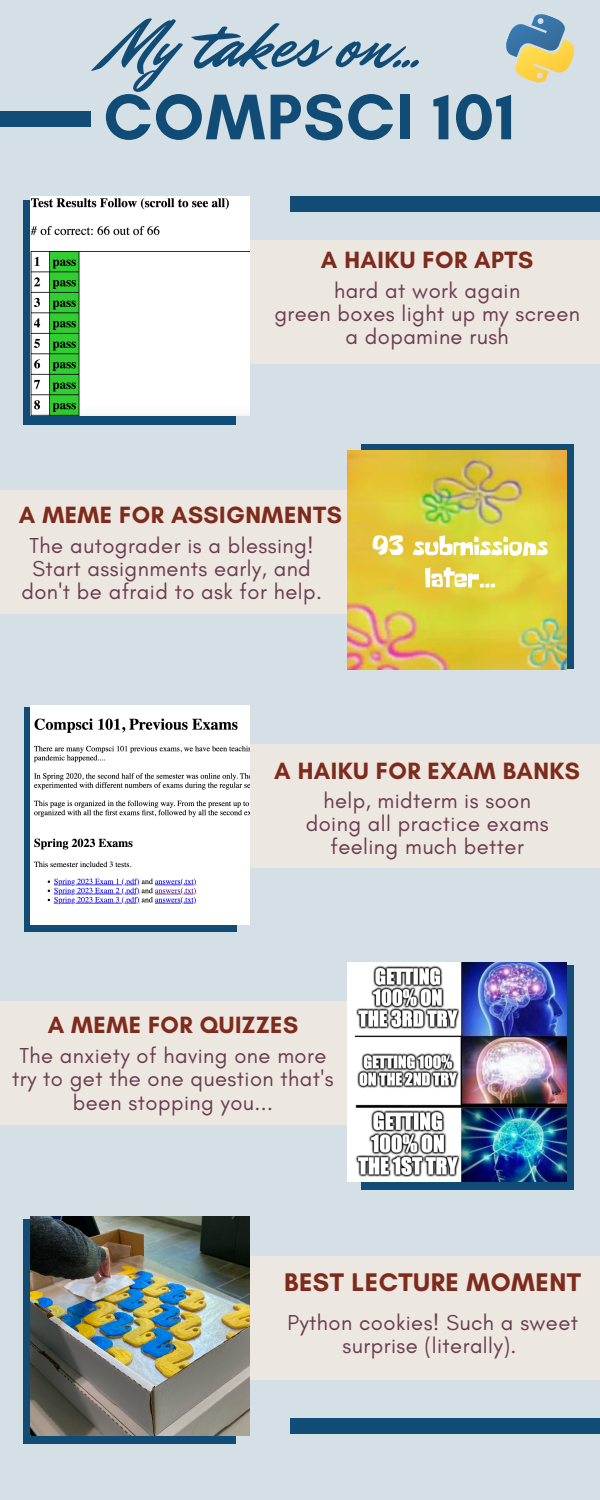
<style>
.page{position:relative;width:600px;height:1500px;background:#d4dfe6}
.page>*{position:absolute;margin:0;border:0;box-sizing:border-box;transform-origin:0 0}
.t1{font:70px "Mr Dafoe";color:#114c76}
.t2{font:700 65.6px "Glacial Indifference";letter-spacing:.02em;color:#114c76}
.t3{font:700 26px "Glacial Indifference";letter-spacing:.02em;color:#7e2b1b}
.t4{font:700 24px "Glacial Indifference";letter-spacing:.02em;color:#7e2b1b}
.t5{font:22px/23.2px "Glacial Indifference";letter-spacing:.02em;color:#693c4c;text-align:center}
</style>
<div class="page">
<div style="left:0;top:490px;width:567px;height:124px;background:#ede7e2"></div>
<div style="left:361px;top:444px;width:212px;height:224px;background:#114c76"></div>
<img style="left:348px;top:451px;width:219px;height:219px">
<div style="left:31px;top:744px;width:569px;height:124px;background:#ede7e2"></div>
<svg style="left:24px;top:707px;width:212px;height:225px;fill:#114c76"></svg>
<img style="left:31px;top:705px;width:219px;height:219px">
<div style="left:23px;top:1256px;width:577px;height:124px;background:#ede7e2"></div>
<div style="left:23px;top:1219px;width:212px;height:225px;background:#114c76"></div>
<img style="left:31px;top:1217px;width:219px;height:219px">
<div style="left:361px;top:965px;width:213px;height:225px;background:#114c76"></div>
<div style="left:0;top:1001px;width:567px;height:124px;background:#ede7e2"></div>
<img style="left:348px;top:962px;width:219px;height:219px">
<div style="left:31px;top:240px;width:569px;height:124px;background:#ede7e2"></div>
<div style="left:23px;top:200px;width:212px;height:225px;background:#114c76"></div>
<img style="left:31px;top:197px;width:219px;height:219px">
<div style="left:290px;top:196px;width:310px;height:16px;background:#114c76"></div>
<div style="left:290px;top:1418px;width:310px;height:15px;background:#114c76"></div>
<div style="left:0;top:111px;width:91px;height:16px;background:#114c76"></div>
<svg style="left:506px;top:14px;width:68px;height:69px"></svg>
<h1 class="t1" style="left:106px;top:-3px;width:314px">My takes on...</h1>
<h2 class="t2" style="left:104px;top:77px;width:413px">COMPSCI 101</h2>
<p class="t4" style="left:321px;top:246px;width:214px">A HAIKU FOR APTS</p>
<p class="t5" style="left:274px;top:279px;width:307px">hard at work again<br>green boxes light up my screen a dopamine rush</p>
<p class="t4" style="left:19px;top:501px;width:324px">A MEME FOR ASSIGNMENTS</p>
<p class="t5" style="left:21px;top:533px;width:302px">The autograder is a blessing!<br>Start assignments early, and don't be afraid to ask for help.</p>
<p class="t4" style="left:274px;top:756px;width:307px">A HAIKU FOR EXAM BANKS</p>
<p class="t5" style="left:306px;top:788px;width:244px">help, midterm is soon doing all practice exams feeling much better</p>
<p class="t4" style="left:48px;top:1010px;width:252px">A MEME FOR QUIZZES</p>
<p class="t5" style="left:12px;top:1044px;width:323px">The anxiety of having one more try to get the one question that's been stopping you...</p>
<p class="t3" style="left:284px;top:1266px;width:298px">BEST LECTURE MOMENT</p>
<p class="t5" style="left:287px;top:1311px;width:292px">Python cookies! Such a sweet surprise (literally).</p>
</div>
